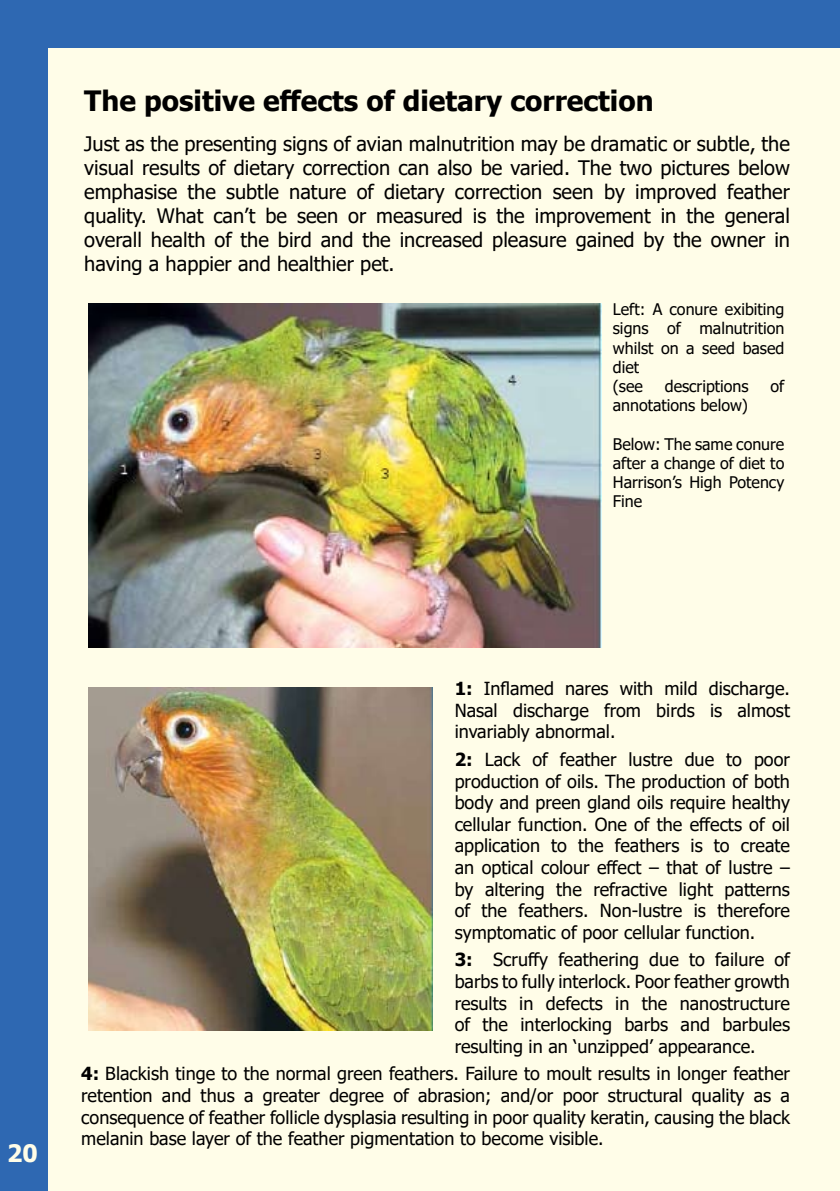
<style>
.page{position:relative;width:840px;height:1191px;background:#fff}
.page>*{position:absolute;margin:0;border:0;box-sizing:border-box;transform-origin:0 0}
.t1{font:700 28px "Tahoma";color:#000}
.t2{font:700 24px "Tahoma";color:#fffde8}
.t3{font:20px/24px "Tahoma";color:#000;text-align:justify}
.t4{font:18px/21.6px "Tahoma";color:#000;text-align:justify}
.t5{font:16px/19.2px "Tahoma";color:#000}
.s1{font-weight:700}
</style>
<div class="page">
<div style="left:0;top:0;width:839px;height:1191px;background:#2e68b2"></div>
<div style="left:48px;top:48px;width:791px;height:1143px;background:#fffde8"></div>
<img style="left:89px;top:303px;width:512px;height:344px">
<img style="left:89px;top:688px;width:343px;height:343px">
<h1 class="t1" style="left:84px;top:81px;width:570px">The positive effects of dietary correction</h1>
<p class="t3" style="left:84px;top:133px;width:707px">Just as the presenting signs of avian malnutrition may be dramatic or subtle, the visual results of dietary correction can also be varied. The two pictures below emphasise the subtle nature of dietary correction seen by improved feather quality. What can’t be seen or measured is the improvement in the general overall health of the bird and the increased pleasure gained by the owner in having a happier and healthier pet.</p>
<p class="t5" style="left:612px;top:300px;width:173px">Left: A conure exibiting signs of malnutrition whilst on a seed based diet<br>(see</p>
<p class="t5" style="left:664px;top:377px;width:85px">descriptions</p>
<p class="t5" style="left:770px;top:377px;width:15px">of</p>
<p class="t5" style="left:612px;top:396px;width:137px">annotations below)</p>
<p class="t5" style="left:612px;top:435px;width:173px;text-align:justify">Below: The same conure after a change of diet to Harrison’s High Potency Fine</p>
<h2 class="t2" style="left:7px;top:1136px;width:32px">20</h2>
<p class="t4" style="left:454px;top:679px;width:336px"><span class="s1">1:</span> Inflamed nares with mild discharge.<br>Nasal discharge from birds is almost invariably abnormal.</p>
<p class="t4" style="left:454px;top:749px;width:336px"><span class="s1">2:</span> Lack of feather lustre due to poor production of oils. The production of both body and preen gland oils require healthy cellular function. One of the effects of oil application to the feathers is to create an optical colour effect – that of lustre – by altering the refractive light patterns of the feathers. Non-lustre is therefore symptomatic of poor cellular function.</p>
<p class="t4" style="left:454px;top:950px;width:336px"><span class="s1">3:</span> Scruffy feathering due to failure of barbs to fully interlock. Poor feather growth results in defects in the nanostructure of the interlocking barbs and barbules resulting in an ‘unzipped’ appearance.</p>
<p class="t4" style="left:81px;top:1064px;width:710px"><span class="s1">4:</span> Blackish tinge to the normal green feathers. Failure to moult results in longer feather retention and thus a greater degree of abrasion; and/or poor structural quality as a consequence of feather follicle dysplasia resulting in poor quality keratin, causing the black melanin base layer of the feather pigmentation to become visible.</p>
</div>
